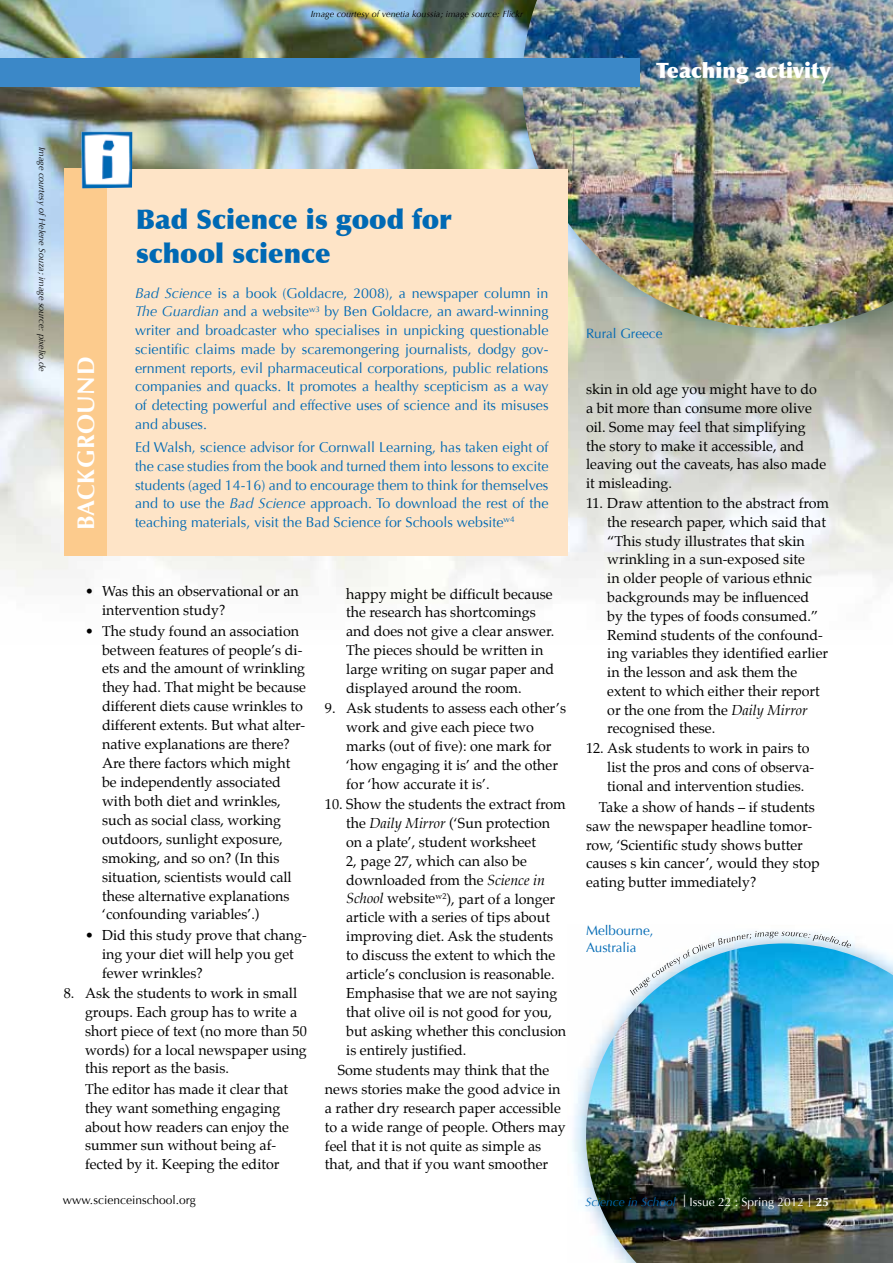
<style>
.page{position:relative;width:893px;height:1263px;background:#fff}
.page>*{position:absolute;margin:0;border:0;box-sizing:border-box;transform-origin:0 0}
.t1{font:900 27px/34.5px "Optima";color:#0069b4}
.t2{font:700 24px "Optima";letter-spacing:.02em;color:#fff}
.t3{font:900 21px "Optima";color:#fff}
.t4{font:14.25px/18.9px "Palatino";color:#000}
.t5{font:14.25px/18.8px "Optima";color:#0069b4;text-align:justify}
.t6{font:13.5px/16.5px "Optima";color:#0069b4}
.t7{font:12px "Optima";color:#fff}
.t8{font:12px "Optima";color:#000}
.t9{font:italic 9px "Optima";color:#000}
.s1{font-style:italic}
.s2{font-style:italic;color:#0069b4}
.s3{font-family:"Helvetica Neue LT Pro";font-weight:100;font-size:17.25px}
.s4{font-weight:700}
</style>
<div class="page">
<img style="left:586px;top:943px;width:307px;height:320px">
<img style="left:0;top:0;width:893px;height:604px">
<img style="left:504px;top:0;width:389px;height:347px">
<img style="left:522px;top:0;width:371px;height:328px">
<div style="left:66px;top:169px;width:502px;height:387px;background:#fee4c7"></div>
<div style="left:64px;top:168px;width:43px;height:388px;background:#fccb8d"></div>
<img style="left:81px;top:132px;width:51px;height:56px">
<div style="left:0;top:58px;width:640px;height:28px;background:#3b88c8"></div>
<svg style="left:629px;top:931px;width:222px;height:65px"></svg>
<p class="t9" style="left:311px;top:9px;width:214px">Image courtesy of venetia koussia; image source: Flickr</p>
<h3 class="t3" style="left:656px;top:58px;width:176px">Teaching activity</h3>
<p class="t9" style="left:48px;top:147px;width:226px;rotate:90deg">Image courtesy of Helene Souza; image source: pixelio.de</p>
<h2 class="t2" style="left:72px;top:530px;width:175px;rotate:-90deg">BACKGROUND</h2>
<h1 class="t1" style="left:136px;top:202px;width:317px">Bad Science is good for school science</h1>
<p class="t5" style="left:135px;top:284px;width:415px"><span class="s1">Bad Science</span> is a book (Goldacre, 2008), a newspaper column in <span class="s1">The Guardian</span> and a website<sup>w3</sup> by Ben Goldacre, an award-winning writer and broadcaster who specialises in unpicking questionable scientific claims made by scaremongering journalists, dodgy gov&shy;ernment reports, evil pharmaceutical corporations, public relations companies and quacks. It promotes a healthy scepticism as a way of detecting powerful and effective uses of science and its misuses and abuses.</p>
<p class="t5" style="left:135px;top:438px;width:415px">Ed Walsh, science advisor for Cornwall Learning, has taken eight of the case studies from the book and turned them into lessons to excite students (aged 14-16) and to encourage them to think for themselves and to use the <span class="s1">Bad Science</span> approach. To download the rest of the teaching materials, visit the Bad Science for Schools website<sup>w4</sup></p>
<p class="t4" style="left:102px;top:582px;width:198px;text-indent:-17px">• Was this an observational or an intervention study?</p>
<p class="t4" style="left:102px;top:621px;width:205px;text-indent:-17px">• The study found an association between features of people’s di&shy;ets and the amount of wrinkling they had. That might be because different diets cause wrinkles to different extents. But what alter&shy;native explanations are there?<br>Are there factors which might be independently associated with both diet and wrinkles, such as social class, working outdoors, sunlight exposure, smoking, and so on? (In this situation, scientists would call these alternative explanations ‘confounding variables’.)</p>
<p class="t4" style="left:102px;top:925px;width:206px;text-indent:-17px">• Did this study prove that chang&shy;ing your diet will help you get fewer wrinkles?</p>
<p class="t4" style="left:85px;top:983px;width:223px;text-indent:-21px">8. Ask the students to work in small groups. Each group has to write a short piece of text (no more than 50 words) for a local newspaper using this report as the basis.<br>The editor has made it clear that they want something engaging about how readers can enjoy the summer sun without being af&shy;fected by it. Keeping the editor</p>
<p class="t4" style="left:346px;top:584px;width:210px">happy might be difficult because the research has shortcomings and does not give a clear answer.<br>The pieces should be written in large writing on sugar paper and displayed around the room.</p>
<p class="t4" style="left:346px;top:699px;width:221px;text-indent:-21px">9. Ask students to assess each other’s work and give each piece two marks (out of five): one mark for ‘how engaging it is’ and the other for ‘how accurate it is’.</p>
<p class="t4" style="left:325px;top:794px;width:242px">10. Show the students the extract from</p>
<p class="t4" style="left:346px;top:813px;width:206px">the <span class="s1">Daily Mirror</span> (‘Sun protection</p>
<p class="t4" style="left:346px;top:832px;width:191px">on a plate’, student worksheet</p>
<p class="t4" style="left:346px;top:851px;width:182px">2, page 27, which can also be</p>
<p class="t4" style="left:346px;top:870px;width:200px">downloaded from the <span class="s1">Science in</span></p>
<p class="t4" style="left:346px;top:889px;width:211px"><span class="s1">School</span> website<sup>w2</sup>), part of a longer</p>
<p class="t4" style="left:346px;top:908px;width:205px">article with a series of tips about</p>
<p class="t4" style="left:346px;top:927px;width:209px">improving diet. Ask the students</p>
<p class="t4" style="left:346px;top:946px;width:211px">to discuss the extent to which the</p>
<p class="t4" style="left:346px;top:965px;width:210px">article’s conclusion is reasonable.</p>
<p class="t4" style="left:346px;top:984px;width:213px">Emphasise that we are not saying</p>
<p class="t4" style="left:346px;top:1002px;width:207px">that olive oil is not good for you,</p>
<p class="t4" style="left:346px;top:1021px;width:222px">but asking whether this conclusion</p>
<p class="t4" style="left:346px;top:1040px;width:122px">is entirely justified.</p>
<p class="t4" style="left:338px;top:1060px;width:213px">Some students may think that the</p>
<p class="t4" style="left:325px;top:1079px;width:237px">news stories make the good advice in</p>
<p class="t4" style="left:325px;top:1098px;width:237px">a rather dry research paper accessible</p>
<p class="t4" style="left:325px;top:1117px;width:242px">to a wide range of people. Others may</p>
<p class="t4" style="left:325px;top:1136px;width:218px">feel that it is not quite as simple as</p>
<p class="t4" style="left:325px;top:1155px;width:225px">that, and that if you want smoother</p>
<p class="t6" style="left:586px;top:325px;width:78px">Rural Greece</p>
<p class="t4" style="left:586px;top:380px;width:242px">skin in old age you might have to do a bit more than consume more olive oil. Some may feel that simplifying the story to make it accessible, and leaving out the caveats, has also made it misleading.</p>
<p class="t4" style="left:607px;top:494px;width:223px;text-indent:-21px">11. Draw attention to the abstract from the research paper, which said that “This study illustrates that skin wrinkling in a sun-exposed site<br>in older people of various ethnic backgrounds may be influenced<br>by the types of foods consumed.”<br>Remind students of the confound&shy;ing variables they identified earlier in the lesson and ask them the extent to which either their report or the one from the <span class="s1">Daily Mirror </span>recognised these.</p>
<p class="t4" style="left:607px;top:739px;width:209px;text-indent:-21px">12. Ask students to work in pairs to list the pros and cons of observa&shy;tional and intervention studies.</p>
<p class="t4" style="left:586px;top:798px;width:235px;text-indent:13px">Take a show of hands – if students saw the newspaper headline tomor&shy;row, ‘Scientific study shows butter causes s kin cancer’, would they stop eating butter immediately?</p>
<p class="t6" style="left:586px;top:922px;width:69px">Melbourne,<br>Australia</p>
<p class="t8" style="left:63px;top:1192px;width:134px">www.scienceinschool.org</p>
<p class="t7" style="left:585px;top:1195px;width:245px"><span class="s2">Science in School</span> <span class="s3">I</span> Issue 22 : Spring 2012 <span class="s3">I</span> <span class="s4">25</span></p>
</div>
